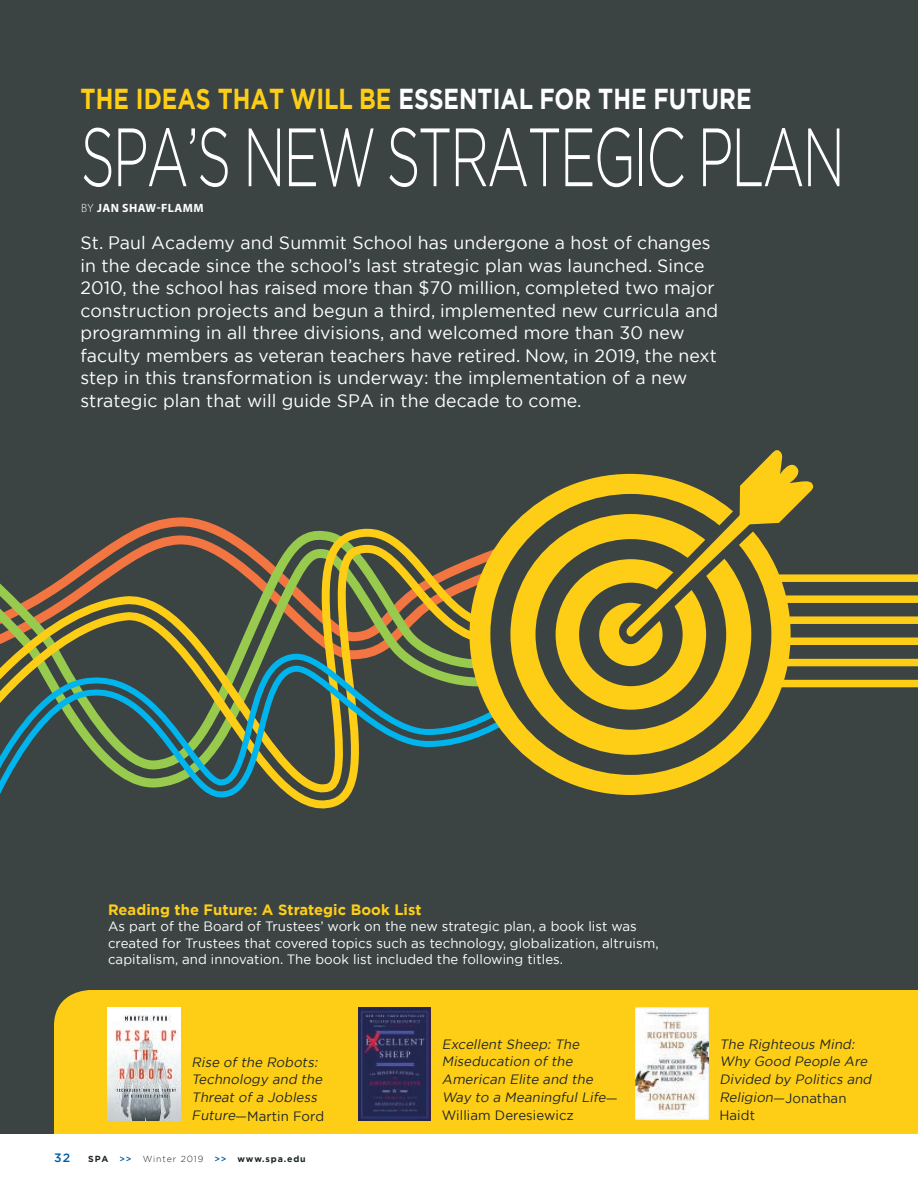
<style>
.page{position:relative;width:918px;height:1188px;background:#fff}
.page>*{position:absolute;margin:0;border:0;box-sizing:border-box;transform-origin:0 0}
.t1{font:300 82.5px "Gotham";letter-spacing:-.04em;color:#fff;scale:.65 1}
.t2{font:700 28.8px "Gotham";color:#fff;scale:.81 1}
.t3{font:18px/22.5px "Gotham";letter-spacing:.005em;color:#fff}
.t4{font:700 15px "Gotham";letter-spacing:.005em;color:#fece17}
.t5{font:italic 13.5px/18px "Gotham";color:#1f2626}
.t6{font:13.5px/16.5px "Gotham";letter-spacing:.005em;color:#fff}
.t7{font:500 12.15px "Gotham";color:#015ca3}
.t8{font:700 12px "Myriad Pro";letter-spacing:.04em;color:#fff}
.t9{font:700 8.85px "Gotham";letter-spacing:.1em;color:#1f2626}
.t10{font:300 8.85px "Gotham";letter-spacing:.1em;color:#1f2626}
.s1{color:#fece17}
.s2{font-weight:300}
.s3{font-style:normal}
.s4{font-weight:500;color:#015ca3}
</style>
<div class="page">
<div style="left:0;top:0;width:918px;height:1134px;background:#3b4443"></div>
<div style="left:54px;top:990px;width:864px;height:144px;background:#fece17"></div>
<img style="left:108px;top:1007px;width:72px;height:113px">
<img style="left:358px;top:1007px;width:73px;height:113px">
<img style="left:636px;top:1008px;width:72px;height:112px">
<svg style="left:130px;top:517px;width:363px;height:41px"></svg>
<svg style="left:0;top:532px;width:489px;height:117px"></svg>
<svg style="left:7px;top:649px;width:465px;height:12px"></svg>
<svg style="left:0;top:661px;width:534px;height:148px"></svg>
<svg style="left:470px;top:474px;width:321px;height:321px;fill:#fece17"></svg>
<div style="left:490px;top:494px;width:281px;height:281px;border:20px solid #3b4443;border-radius:50%"></div>
<div style="left:536px;top:539px;width:190px;height:191px;border:20px solid #3b4443;border-radius:50%"></div>
<svg style="left:578px;top:450px;width:340px;height:288px"></svg>
<h2 class="t2" style="left:81px;top:86px;width:830px"><span class="s1">THE IDEAS THAT WILL BE</span> ESSENTIAL FOR THE FUTURE</h2>
<h1 class="t1" style="left:81px;top:120px;width:1178px">SPA’S NEW STRATEGIC PLAN</h1>
<p class="t8" style="left:81px;top:200px;width:124px"><span class="s2">BY</span> JAN SHAW-FLAMM</p>
<p class="t3" style="left:81px;top:233px;width:639px">St. Paul Academy and Summit School has undergone a host of changes in the decade since the school’s last strategic plan was launched. Since 2010, the school has raised more than $70 million, completed two major construction projects and begun a third, implemented new curricula and programming in all three divisions, and welcomed more than 30 new faculty members as veteran teachers have retired. Now, in 2019, the next step in this transformation is underway: the implementation of a new strategic plan that will guide SPA in the decade to come.</p>
<p class="t4" style="left:108px;top:903px;width:315px">Reading the Future: A Strategic Book List</p>
<p class="t6" style="left:108px;top:919px;width:552px">As part of the Board of Trustees’ work on the new strategic plan, a book list was created for Trustees that covered topics such as technology, globalization, altruism, capitalism, and innovation. The book list included the following titles.</p>
<p class="t5" style="left:192px;top:1053px;width:135px">Rise of the Robots:<br>Technology and the<br>Threat of a Jobless<br>Future<span class="s3">—Martin Ford</span></p>
<p class="t7" style="left:54px;top:1152px;width:18px">32</p>
<p class="t9" style="left:88px;top:1155px;width:45px">SPA <span class="s4">&gt;&gt;</span></p>
<p class="t10" style="left:143px;top:1155px;width:85px">Winter 2019 <span class="s4">&gt;&gt;</span></p>
<p class="t9" style="left:238px;top:1155px;width:70px">www.spa.edu</p>
<p class="t5" style="left:442px;top:1035px;width:177px">Excellent Sheep: The<br>Miseducation of the<br>American Elite and the<br>Way to a Meaningful Life<span class="s3">—<br>William Deresiewicz</span></p>
<p class="t5" style="left:719px;top:1035px;width:156px">The Righteous Mind:<br>Why Good People Are<br>Divided by Politics and<br>Religion<span class="s3">—Jonathan<br>Haidt</span></p>
</div>
